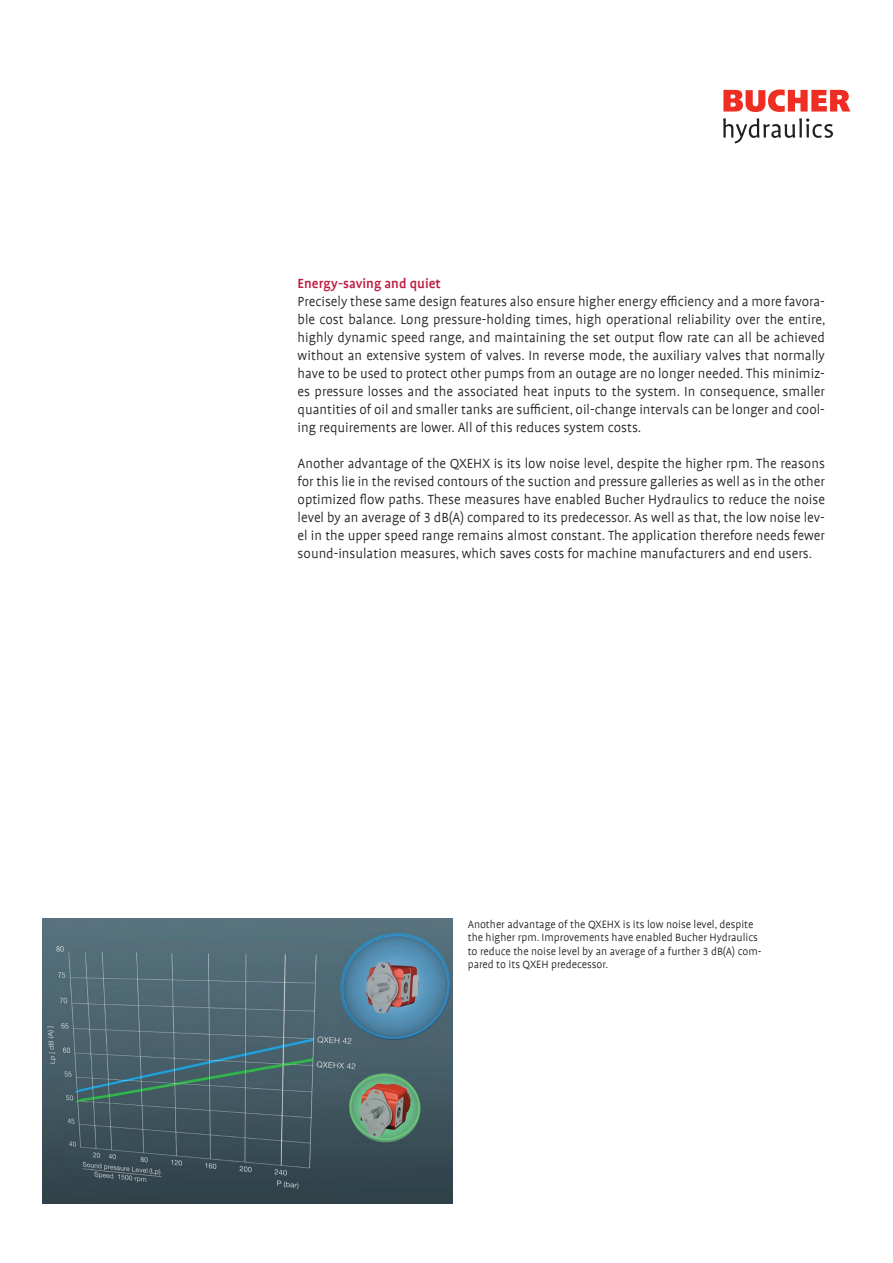
<style>
.page{position:relative;width:893px;height:1263px;background:#fff}
.page>*{position:absolute;margin:0;border:0;box-sizing:border-box;transform-origin:0 0}
.t1{font:300 15px/18px "Profile Offc Pro";color:#231f20;text-align:justify}
.t2{font:500 15px "Profile Offc Pro";color:#be1b40}
.t3{font:300 12px/13.5px "Profile Offc Pro";color:#231f20}
</style>
<div class="page">
<svg style="left:723px;top:89px;width:127px;height:23px"></svg>
<svg style="left:723px;top:118px;width:110px;height:25px"></svg>
<img style="left:43px;top:918px;width:410px;height:285px">
<p class="t2" style="left:298px;top:275px;width:145px">Energy-saving and quiet</p>
<p class="t1" style="left:298px;top:293px;width:529px">Precisely these same design features also ensure higher energy efficiency and a more favora&shy;ble cost balance. Long pressure-holding times, high operational reliability over the entire, highly dynamic speed range, and maintaining the set output flow rate can all be achieved without an extensive system of valves. In reverse mode, the auxiliary valves that normally have to be used to protect other pumps from an outage are no longer needed. This minimiz&shy;es pressure losses and the associated heat inputs to the system. In consequence, smaller quantities of oil and smaller tanks are sufficient, oil-change intervals can be longer and cool&shy;ing requirements are lower. All of this reduces system costs.</p>
<p class="t1" style="left:298px;top:455px;width:529px">Another advantage of the QXEHX is its low noise level, despite the higher rpm. The reasons for this lie in the revised contours of the suction and pressure galleries as well as in the other optimized flow paths. These measures have enabled Bucher Hydraulics to reduce the noise level by an average of 3 dB(A) compared to its predecessor. As well as that, the low noise lev&shy;el in the upper speed range remains almost constant. The application therefore needs fewer sound-insulation measures, which saves costs for machine manufacturers and end users.</p>
<p class="t3" style="left:468px;top:918px;width:295px">Another advantage of the QXEHX is its low noise level, despite the higher rpm. Improvements have enabled Bucher Hydraulics to reduce the noise level by an average of a further 3 dB(A) com&shy;pared to its QXEH predecessor.</p>
</div>
